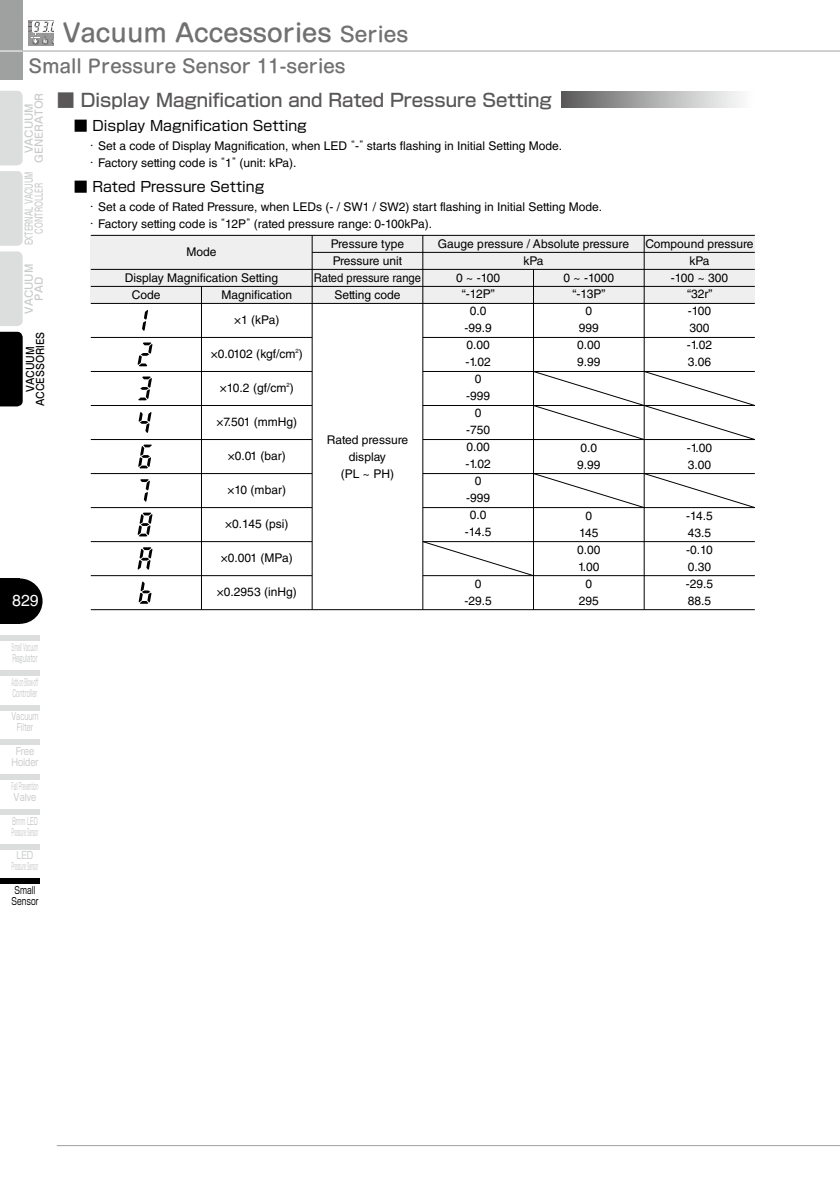
<style>
.page{position:relative;width:840px;height:1191px;background:#fff}
.page>*{position:absolute;margin:0;border:0;box-sizing:border-box;transform-origin:0 0}
.t1{font:500 24px "Shin M Go Pr 6";color:#727171}
.t2{font:500 18px "Shin Go Pr 6";color:#595757}
.t3{font:500 18px "Shin M Go Pr 6";color:#727171}
.t4{font:16px "Helvetica LT Std";color:#fff}
.t5{font:14px "Shin Go Pr 6";color:#000}
.t6{font:12px/17px "Helvetica LT Std";color:#000;text-align:center}
.t7{font:500 10px/10px "Shin M Go Pr 6";color:#c9caca;text-align:center}
.t8{font:500 10px/10px "Shin M Go Pr 6";color:#c9caca;text-align:center;scale:.66 1}
.t9{font:10px/11px "Shin Go Pr 6";color:#c9caca;scale:.33 1}
.t10{font:10px/11px "Shin Go Pr 6";color:#c9caca;scale:.5 1}
.t11{font:10px/11px "Shin Go Pr 6";color:#c9caca;scale:.36 1}
.t12{font:10px/11px "Shin Go Pr 6";color:#c9caca;scale:.35 1}
.t13{font:10px/11px "Shin Go Pr 6";color:#c9caca;text-align:center;scale:.8 1}
.t14{font:500 10px/10px "Shin M Go Pr 6";color:#000;text-align:center;scale:.92 1}
.t15{font:10px/11px "Shin Go Pr 6";color:#c9caca;text-align:center;scale:.64 1}
.t16{font:10px/11px "Shin Go Pr 6";color:#000;scale:.74 1}
.t17{font:10px/11px "Shin Go Pr 6";color:#c9caca;text-align:center;scale:.81 1}
.s1{font-size:20px}
.s2{font-family:"Shin Go Pr 6";font-weight:300}
</style>
<div class="page">
<hr style="left:23px;top:51px;width:816px;height:1px;background:#9fa0a0">
<hr style="left:57px;top:1145px;width:782px;height:1px;background:#9fa0a0">
<div style="left:0;top:0;width:23px;height:79px;background:#9fa0a0"></div>
<svg style="left:0;top:51px;width:23px;height:1px"></svg>
<svg style="left:28px;top:20px;width:26px;height:25px"></svg>
<svg style="left:28px;top:21px;width:26px;height:23px"></svg>
<svg style="left:20px;top:578px;width:23px;height:46px"></svg>
<div style="left:0;top:578px;width:20px;height:46px;background:#000"></div>
<div style="left:0;top:670px;width:40px;height:5px;background:#dcdddd"></div>
<div style="left:0;top:704px;width:40px;height:6px;background:#dcdddd"></div>
<div style="left:0;top:739px;width:40px;height:6px;background:#dcdddd"></div>
<div style="left:0;top:774px;width:40px;height:6px;background:#dcdddd"></div>
<div style="left:0;top:635px;width:40px;height:6px;background:#dcdddd"></div>
<div style="left:0;top:843px;width:40px;height:6px;background:#dcdddd"></div>
<div style="left:0;top:878px;width:40px;height:6px;background:#000"></div>
<div style="left:0;top:809px;width:40px;height:5px;background:#dcdddd"></div>
<div style="left:0;top:91px;width:23px;height:74px;background:#dcdddd"></div>
<svg style="left:0;top:171px;width:23px;height:155px;background:#dddede"></svg>
<div style="left:0;top:332px;width:23px;height:74px;background:#000"></div>
<div style="left:561px;top:92px;width:193px;height:16px;background:linear-gradient(to right,#5d5c5d,#fff)"></div>
<svg style="left:142px;top:310px;width:6px;height:21px"></svg>
<svg style="left:137px;top:342px;width:15px;height:24px"></svg>
<svg style="left:138px;top:376px;width:14px;height:24px"></svg>
<svg style="left:138px;top:412px;width:13px;height:21px"></svg>
<svg style="left:138px;top:444px;width:14px;height:24px"></svg>
<svg style="left:140px;top:479px;width:10px;height:23px"></svg>
<svg style="left:137px;top:512px;width:15px;height:24px"></svg>
<svg style="left:137px;top:547px;width:15px;height:23px"></svg>
<svg style="left:138px;top:581px;width:13px;height:23px"></svg>
<div style="left:91px;top:235px;width:663px;height:68px;background:#efefef"></div>
<hr style="left:91px;top:235px;width:663px;height:1px;background:#000">
<hr style="left:312px;top:252px;width:442px;height:1px;background:#000">
<hr style="left:91px;top:269px;width:663px;height:1px;background:#000">
<hr style="left:91px;top:286px;width:663px;height:1px;background:#000">
<hr style="left:91px;top:303px;width:663px;height:1px;background:#000">
<hr style="left:91px;top:337px;width:221px;height:1px;background:#000">
<hr style="left:201px;top:286px;width:1px;height:323px;background:#000">
<hr style="left:91px;top:371px;width:221px;height:1px;background:#000">
<hr style="left:91px;top:405px;width:221px;height:1px;background:#000">
<hr style="left:91px;top:439px;width:221px;height:1px;background:#000">
<hr style="left:91px;top:473px;width:221px;height:1px;background:#000">
<hr style="left:91px;top:507px;width:221px;height:1px;background:#000">
<hr style="left:91px;top:541px;width:221px;height:1px;background:#000">
<hr style="left:91px;top:575px;width:221px;height:1px;background:#000">
<hr style="left:91px;top:609px;width:663px;height:1px;background:#000">
<hr style="left:311px;top:235px;width:1px;height:374px;background:#000">
<hr style="left:422px;top:235px;width:1px;height:374px;background:#000">
<hr style="left:643px;top:235px;width:1px;height:374px;background:#000">
<hr style="left:533px;top:269px;width:1px;height:340px;background:#000">
<hr style="left:422px;top:337px;width:332px;height:1px;background:#000">
<hr style="left:422px;top:371px;width:332px;height:1px;background:#000">
<hr style="left:422px;top:405px;width:332px;height:1px;background:#000">
<hr style="left:422px;top:439px;width:332px;height:1px;background:#000">
<hr style="left:422px;top:473px;width:332px;height:1px;background:#000">
<hr style="left:422px;top:507px;width:332px;height:1px;background:#000">
<hr style="left:422px;top:541px;width:332px;height:1px;background:#000">
<hr style="left:422px;top:575px;width:332px;height:1px;background:#000">
<svg style="left:534px;top:371px;width:221px;height:69px"></svg>
<svg style="left:532px;top:473px;width:223px;height:35px"></svg>
<svg style="left:422px;top:541px;width:111px;height:35px"></svg>
<h1 class="t1" style="left:63px;top:14px;width:346px">Vacuum Accessories <span class="s1">Series</span></h1>
<h2 class="t3" style="left:28px;top:51px;width:318px">Small Pressure Sensor 11-series</h2>
<p class="t7" style="left:24px;top:163px;width:72px;rotate:-90deg">VACUUM<br>GENERATOR</p>
<p class="t8" style="left:24px;top:245px;width:114px;rotate:-90deg">EXTERNAL VACUUM<br>CONTROLLER</p>
<p class="t7" style="left:24px;top:314px;width:51px;rotate:-90deg">VACUUM<br>PAD</p>
<p class="t14" style="left:25px;top:406px;width:83px;rotate:-90deg">VACUUM<br>ACCESSORIES</p>
<h3 class="t4" style="left:12px;top:591px;width:28px">829</h3>
<h2 class="t2" style="left:57px;top:85px;width:496px">■ Display Magnification and Rated Pressure Setting</h2>
<p class="t5" style="left:74px;top:115px;width:234px">■ Display Magnification Setting</p>
<p class="t6" style="left:74px;top:137px;width:489px;text-align:left"><span class="s2">　・</span> Set a code of Display Magnification, when LED <span class="s2">“</span>-<span class="s2">”</span> starts flashing in Initial Setting Mode.<span class="s2">　・</span> Factory setting code is <span class="s2">“</span>1<span class="s2">”</span> (unit: kPa).</p>
<p class="t5" style="left:74px;top:176px;width:192px">■ Rated Pressure Setting</p>
<p class="t6" style="left:74px;top:198px;width:529px;text-align:left"><span class="s2">　・</span> Set a code of Rated Pressure, when LEDs (- / SW1 / SW2) start flashing in Initial Setting Mode.<span class="s2">　・</span> Factory setting code is <span class="s2">“</span>12P<span class="s2">”</span> (rated pressure range: 0-100kPa).</p>
<p class="t6" style="left:125px;top:239px;width:155px;line-height:25.6px">Mode<br>Display Magnification Setting</p>
<p class="t6" style="left:314px;top:235px;width:109px">Pressure type<br>Pressure unit<br>Rated pressure range<br>Setting code</p>
<p class="t6" style="left:221px;top:282px;width:72px;line-height:25px">Magnification ×1 (kPa)</p>
<p class="t6" style="left:211px;top:345px;width:93px">×0.0102 (kgf/cm<sup>2</sup>)</p>
<p class="t6" style="left:220px;top:379px;width:75px">×10.2 (gf/cm<sup>2</sup>)</p>
<p class="t6" style="left:216px;top:413px;width:82px">×7.501 (mmHg)</p>
<p class="t6" style="left:227px;top:447px;width:60px">×0.01 (bar)</p>
<p class="t6" style="left:227px;top:481px;width:60px">×10 (mbar)</p>
<p class="t6" style="left:225px;top:515px;width:65px">×0.145 (psi)</p>
<p class="t6" style="left:221px;top:549px;width:73px">×0.001 (MPa)</p>
<p class="t6" style="left:217px;top:583px;width:81px">×0.2953 (inHg)</p>
<p class="t6" style="left:132px;top:286px;width:30px">Code</p>
<p class="t6" style="left:326px;top:431px;width:83px">Rated pressure display<br>(PL ~ PH)</p>
<p class="t6" style="left:437px;top:235px;width:192px">Gauge pressure / Absolute pressure kPa</p>
<p class="t6" style="left:456px;top:269px;width:45px">0 ~ -100 “-12P”<br>0.0 -99.9<br>0.00 -1.02<br>0<br>-999<br>0<br>-750<br>0.00 -1.02<br>0<br>-999<br>0.0 -14.5</p>
<p class="t6" style="left:464px;top:575px;width:29px">0 -29.5</p>
<p class="t6" style="left:563px;top:269px;width:52px">0 ~ -1000 “-13P”<br>0<br>999<br>0.00<br>9.99</p>
<p class="t6" style="left:577px;top:439px;width:25px;text-align:left">0.0<br>9.99</p>
<p class="t6" style="left:577px;top:507px;width:25px">0<br>145<br>0.00<br>1.00<br>0<br>295</p>
<p class="t11" style="left:12px;top:641px;width:76px">Small Vacuum<br>Regulator</p>
<p class="t9" style="left:12px;top:675px;width:82px">Add-on Blow-off<br>Controller</p>
<p class="t15" style="left:11px;top:710px;width:44px">Vacuum<br>Filter</p>
<p class="t17" style="left:11px;top:745px;width:35px">Free<br>Holder</p>
<p class="t12" style="left:12px;top:780px;width:78px">Fall Prevention<br>Valve</p>
<p class="t10" style="left:12px;top:814px;width:55px">8mm LED<br>Pressure Sensor</p>
<p class="t13" style="left:12px;top:849px;width:35px">LED<br>Pressure Sensor</p>
<p class="t16" style="left:11px;top:884px;width:38px">Small<br>Sensor</p>
<p class="t6" style="left:645px;top:235px;width:110px">Compound pressure kPa<br>-100 ~ 300<br>“32r”<br>-100<br>300<br>-1.02<br>3.06</p>
<p class="t6" style="left:686px;top:439px;width:27px;text-align:left">-1.00<br>3.00</p>
<p class="t6" style="left:685px;top:507px;width:29px;text-align:left">-14.5<br>43.5 -0.10<br>0.30 -29.5<br>88.5</p>
</div>
